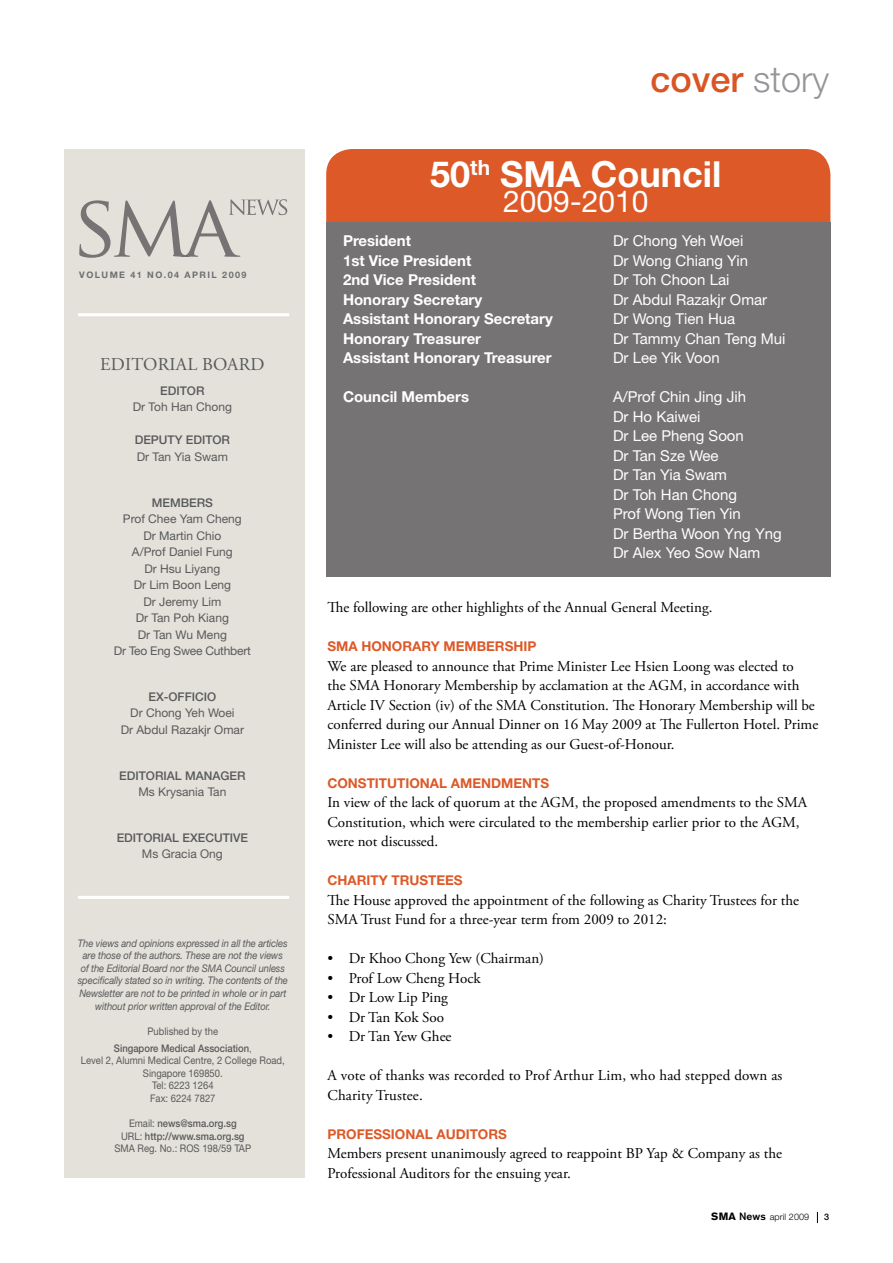
<style>
.page{position:relative;width:893px;height:1263px;background:#fff}
.page>*{position:absolute;margin:0;border:0;box-sizing:border-box;transform-origin:0 0}
.t1{font:700 36px "Helvetica Neue";color:#fff}
.t2{font:500 36px "Helvetica Neue";color:#da5523}
.t3{font:30px "Helvetica Neue";color:#fff}
.t4{font:18px "Adobe Garamond Pro";color:#58595b}
.t5{font:15px/19.5px "Adobe Garamond Pro";color:#000}
.t6{font:15px/19.5px "Helvetica Neue";color:#fff}
.t7{font:700 15px "Helvetica Neue";color:#fff}
.t8{font:700 13.5px "Helvetica Neue";color:#dd5928}
.t9{font:12px/16.5px "Helvetica Neue";color:#58595b;text-align:center}
.t10{font:500 12px "Helvetica Neue";color:#58595b}
.t11{font:italic 10.5px/12.6px "Helvetica Neue";letter-spacing:-.01em;color:#58595b;text-align:center;scale:.9 1}
.t12{font:500 10.5px/12.6px "Helvetica Neue";color:#58595b;text-align:center;scale:.9 1}
.t13{font:10.5px/12.6px "Helvetica Neue";color:#58595b;text-align:center;scale:.9 1}
.t14{font:700 9px "Helvetica Neue";letter-spacing:.16em;color:#6d6f71}
.t15{font:300 9px "Helvetica Neue";letter-spacing:.01em;color:#000}
.t16{font:500 9px "Helvetica Neue";color:#000}
.s1{font-weight:400}
.s2{font-weight:300}
.s3{font-weight:300;color:#939598}
.s4{font-family:"Akzidenz Grotesk BE";font-weight:700;font-size:10.5px}
.s5{font-family:"Akzidenz Grotesk BE";font-weight:500;font-size:10.5px}
</style>
<div class="page">
<div style="left:326px;top:149px;width:504px;height:149px;background:#dd5928;border-radius:26px"></div>
<div style="left:326px;top:223px;width:504px;height:354px;background:#757373"></div>
<div style="left:64px;top:149px;width:241px;height:1029px;background:#e3e1d9"></div>
<hr style="left:78px;top:313px;width:211px;height:3px;background:#fff">
<hr style="left:78px;top:896px;width:211px;height:3px;background:#fff">
<svg style="left:79px;top:199px;width:208px;height:59px"></svg>
<p class="t14" style="left:79px;top:269px;width:169px">Volume 41 No.04 APRIL 2009</p>
<p class="t4" style="left:100px;top:353px;width:23px">Editorial</p>
<p class="t4" style="left:202px;top:353px;width:14px">board</p>
<p class="t10" style="left:160px;top:383px;width:46px">EDITOR</p>
<p class="t9" style="left:133px;top:399px;width:101px">Dr Toh Han Chong</p>
<p class="t10" style="left:135px;top:433px;width:67px">Deputy Editor</p>
<p class="t9" style="left:137px;top:448px;width:93px">Dr Tan Yia Swam</p>
<p class="t10" style="left:152px;top:495px;width:63px">MEMBERS</p>
<p class="t9" style="left:114px;top:510px;width:138px">Prof Chee Yam Cheng<br>Dr Martin Chio<br>A/Prof Daniel Fung<br>Dr Hsu Liyang<br>Dr Lim Boon Leng<br>Dr Jeremy Lim<br>Dr Tan Poh Kiang<br>Dr Tan Wu Meng<br>Dr Teo Eng Swee Cuthbert</p>
<p class="t10" style="left:148px;top:689px;width:62px">ex-officio</p>
<p class="t9" style="left:121px;top:705px;width:125px">Dr Chong Yeh Woei<br>Dr Abdul Razakjr Omar</p>
<p class="t10" style="left:119px;top:768px;width:128px">EDITORIAL MANAGER</p>
<p class="t9" style="left:138px;top:783px;width:90px">Ms Krysania Tan</p>
<p class="t10" style="left:117px;top:830px;width:133px">EDITORIAL EXECUTIVE</p>
<p class="t9" style="left:142px;top:846px;width:82px">Ms Gracia Ong</p>
<p class="t11" style="left:78px;top:936px;width:235px">The views and opinions expressed in all the articles are those of the authors. These are not the views of the Editorial Board nor the SMA Council unless specifically stated so in writing. The contents of the Newsletter are not to be printed in whole or in part without prior written approval of the Editor.</p>
<p class="t12" style="left:114px;top:1022px;width:155px;line-height:16.8px"><span class="s1">Published by the<br></span>Singapore Medical Association<span class="s2">,</span></p>
<p class="t13" style="left:81px;top:1054px;width:228px">Level 2, Alumni Medical Centre, 2 College Road,<br>Singapore 169850.<br>Tel: 6223 1264<br>Fax: 6224 7827</p>
<p class="t12" style="left:114px;top:1117px;width:153px"><span class="s1">Email:</span> news@sma.org.sg<br><span class="s1">URL:</span> http://www.sma.org.sg<br><span class="s1">SMA Reg. No.: ROS 198/59 TAP</span></p>
<h1 class="t2" style="left:650px;top:58px;width:180px">cover <span class="s3">story</span></h1>
<h1 class="t1" style="left:430px;top:152px;width:293px">50<sup>th</sup> SMA Council</h1>
<h2 class="t3" style="left:503px;top:184px;width:147px">2009-2010</h2>
<p class="t7" style="left:343px;top:232px;width:70px">President</p>
<p class="t6" style="left:613px;top:231px;width:132px">Dr Chong Yeh Woei</p>
<p class="t7" style="left:343px;top:251px;width:130px">1st Vice President</p>
<p class="t6" style="left:613px;top:250px;width:136px">Dr Wong Chiang Yin</p>
<p class="t7" style="left:343px;top:271px;width:135px">2nd Vice President</p>
<p class="t6" style="left:613px;top:270px;width:118px">Dr Toh Choon Lai</p>
<p class="t7" style="left:343px;top:290px;width:141px">Honorary Secretary</p>
<p class="t6" style="left:613px;top:289px;width:156px">Dr Abdul Razakjr Omar</p>
<p class="t7" style="left:343px;top:310px;width:211px">Assistant Honorary Secretary</p>
<p class="t6" style="left:613px;top:309px;width:124px">Dr Wong Tien Hua</p>
<p class="t7" style="left:343px;top:329px;width:140px">Honorary Treasurer</p>
<p class="t6" style="left:613px;top:328px;width:174px">Dr Tammy Chan Teng Mui</p>
<p class="t7" style="left:343px;top:349px;width:210px">Assistant Honorary Treasurer</p>
<p class="t6" style="left:613px;top:348px;width:108px">Dr Lee Yik Voon</p>
<p class="t7" style="left:343px;top:388px;width:128px">Council Members</p>
<p class="t6" style="left:613px;top:387px;width:170px">A/Prof Chin Jing Jih<br>Dr Ho Kaiwei<br>Dr Lee Pheng Soon<br>Dr Tan Sze Wee<br>Dr Tan Yia Swam<br>Dr Toh Han Chong<br>Prof Wong Tien Yin<br>Dr Bertha Woon Yng Yng<br>Dr Alex Yeo Sow Nam</p>
<p class="t5" style="left:327px;top:598px;width:386px">The following are other highlights of the Annual General Meeting.</p>
<p class="t8" style="left:327px;top:638px;width:128px">SMA HONORARY MEM</p>
<p class="t8" style="left:477px;top:638px;width:61px">BERSHIP</p>
<p class="t5" style="left:327px;top:657px;width:492px">We are pleased to announce that Prime Minister Lee Hsien Loong was elected to<br>the SMA Honorary Membership by acclamation at the AGM, in accordance with Article IV Section (iv) of the SMA Constitution. The Honorary Membership will be conferred during our Annual Dinner on 16 May 2009 at The Fullerton Hotel. Prime Minister Lee will also be attending as our Guest-of-Honour.</p>
<p class="t8" style="left:327px;top:775px;width:223px">CONSTITUTIONAL AMENDMENTS</p>
<p class="t5" style="left:327px;top:793px;width:481px">In view of the lack of quorum at the AGM, the proposed amendments to the SMA<br>Constitution, which were circulated to the membership earlier prior to the AGM, were not discussed.</p>
<p class="t8" style="left:327px;top:872px;width:137px">CHARITY TRUSTEES</p>
<p class="t5" style="left:327px;top:891px;width:473px">The House approved the appointment of the following as Charity Trustees for the<br>SMA Trust Fund for a three-year term from 2009 to 2012:</p>
<p class="t5" style="left:327px;top:949px;width:218px">• Dr Khoo Chong Yew (Chairman)</p>
<p class="t5" style="left:327px;top:969px;width:155px">• Prof Low Cheng Hock</p>
<p class="t5" style="left:327px;top:988px;width:122px">• Dr Low Lip Ping</p>
<p class="t5" style="left:327px;top:1008px;width:118px">• Dr Tan Kok Soo</p>
<p class="t5" style="left:327px;top:1027px;width:126px">• Dr Tan Yew Ghee</p>
<p class="t5" style="left:327px;top:1066px;width:456px">A vote of thanks was recorded to Prof Arthur Lim, who had stepped down as<br>Charity Trustee.</p>
<p class="t8" style="left:327px;top:1126px;width:181px">PROFESSIONAL AUDITORS</p>
<p class="t5" style="left:327px;top:1144px;width:456px">Members present unanimously agreed to reappoint BP Yap &amp; Company as the<br>Professional Auditors for the ensuing year.</p>
<p class="t15" style="left:711px;top:1211px;width:100px"><span class="s4">SMA</span> <span class="s5">N ews</span> april 2009</p>
<p class="t16" style="left:824px;top:1211px;width:7px">3</p>
</div>
